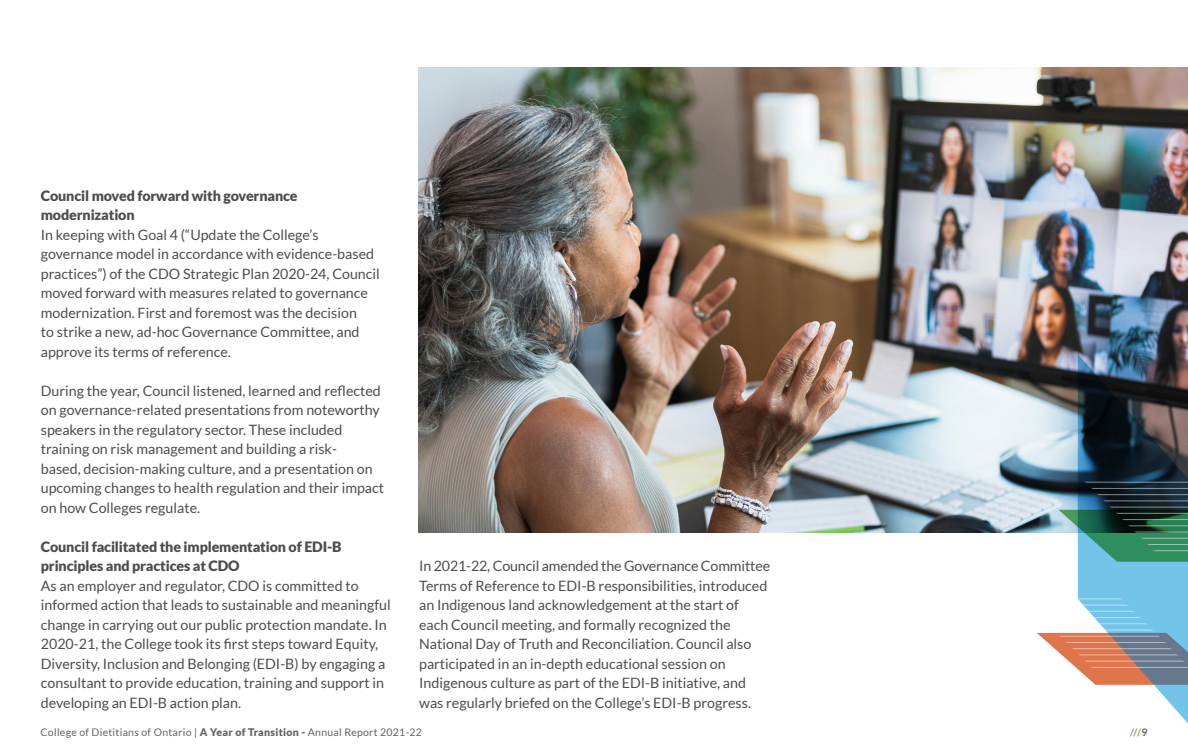
<style>
.page{position:relative;width:1188px;height:756px;background:#fff}
.page>*{position:absolute;margin:0;border:0;box-sizing:border-box;transform-origin:0 0}
.t1{font:14.25px/19.5px "Lato";color:#4b4c4d}
.t2{font:900 14.25px/19.5px "Lato";letter-spacing:-.01em;color:#4b4c4d}
.t3{font:10.5px "Lato";letter-spacing:.025em;color:#636366}
.t4{font:700 10.5px "Lato";color:#4dade1}
.s1{font-weight:900}
.s2{color:#e47a49}
.s3{color:#77b968}
.s4{color:#636366}
</style>
<div class="page">
<img style="left:418px;top:68px;width:770px;height:464px">
<svg style="left:1078px;top:354px;width:110px;height:370px"></svg>
<svg style="left:1077px;top:598px;width:46px;height:1px"></svg>
<svg style="left:1037px;top:605px;width:151px;height:80px"></svg>
<svg style="left:1084px;top:482px;width:104px;height:19px;background:#223440"></svg>
<svg style="left:1058px;top:507px;width:130px;height:55px;background:#488572"></svg>
<p class="t2" style="left:41px;top:185px;width:258px">Council moved forward with governance modernization</p>
<p class="t1" style="left:41px;top:225px;width:340px">In keeping with Goal 4 (“Update the College’s governance model in accordance with evidence-based practices”) of the CDO Strategic Plan 2020-24, Council moved forward with measures related to governance modernization. First and foremost was the decision<br>to strike a new, ad-hoc Governance Committee, and approve its terms of reference.</p>
<p class="t1" style="left:41px;top:381px;width:345px">During the year, Council listened, learned and reflected on governance-related presentations from noteworthy speakers in the regulatory sector. These included training on risk management and building a risk-<br>based, decision-making culture, and a presentation on upcoming changes to health regulation and their impact on how Colleges regulate.</p>
<p class="t2" style="left:41px;top:536px;width:302px">Council facilitated the implementation of EDI-B principles and practices at CDO</p>
<p class="t1" style="left:41px;top:576px;width:351px">As an employer and regulator, CDO is committed to informed action that leads to sustainable and meaningful change in carrying out our public protection mandate. In 2020-21, the College took its first steps toward Equity, Diversity, Inclusion and Belonging (EDI-B) by engaging a consultant to provide education, training and support in developing an EDI-B action plan.</p>
<p class="t1" style="left:419px;top:556px;width:352px">In 2021-22, Council amended the Governance Committee Terms of Reference to EDI-B responsibilities, introduced an Indigenous land acknowledgement at the start of each Council meeting, and formally recognized the National Day of Truth and Reconciliation. Council also participated in an in-depth educational session on Indigenous culture as part of the EDI-B initiative, and was regularly briefed on the College’s EDI-B progress.</p>
<p class="t3" style="left:40px;top:726px;width:383px">College of Dietitians of Ontario | <span class="s1">A Year of Transition -</span> Annual Report 2021-22</p>
<p class="t4" style="left:1130px;top:726px;width:19px">/<span class="s2">/</span><span class="s3">/</span><span class="s4">9</span></p>
</div>
